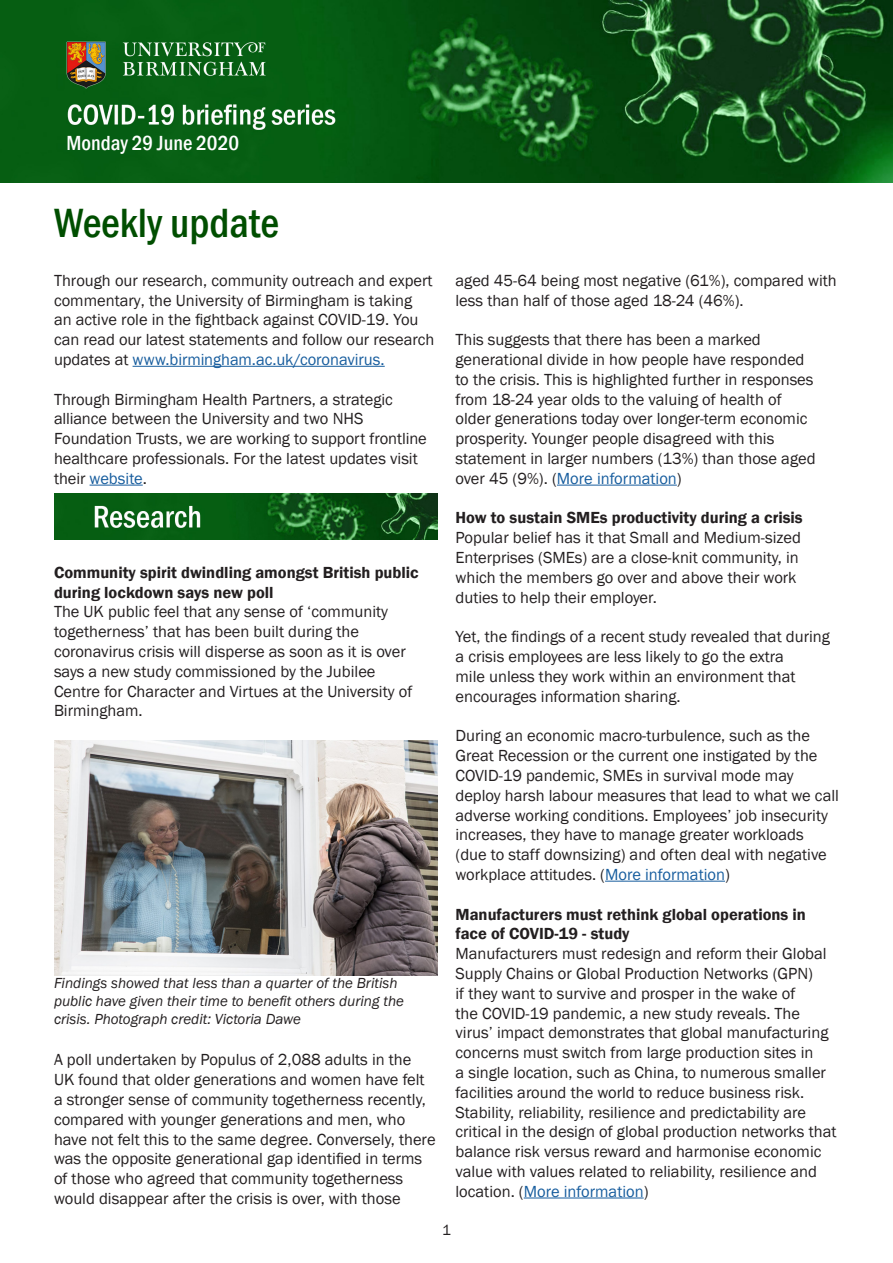
<style>
.page{position:relative;width:893px;height:1263px;background:#fff}
.page>*{position:absolute;margin:0;border:0;box-sizing:border-box;transform-origin:0 0}
.t1{font:500 condensed 42px "Franklin Gothic";color:#004e00}
.t2{font:500 condensed 21px "Franklin Gothic";color:#fff}
.t3{font:16.5px/19.8px "Franklin Gothic";color:#231f20}
.t4{font:600 16.5px/19.8px "Franklin Gothic";color:#231f20}
.t5{font:italic 15px/18px "Franklin Gothic";color:#231f20}
.t6{font:15px "Franklin Gothic";color:#231f20}
.s1{color:#175d9e}
</style>
<div class="page">
<img style="left:0;top:0;width:893px;height:183px">
<hr style="left:133px;top:366px;width:252px;height:1px;background:#175d9e">
<hr style="left:90px;top:485px;width:53px;height:1px;background:#175d9e">
<img style="left:54px;top:493px;width:383px;height:46px">
<hr style="left:557px;top:485px;width:120px;height:1px;background:#175d9e">
<hr style="left:605px;top:881px;width:120px;height:1px;background:#175d9e">
<hr style="left:524px;top:1197px;width:120px;height:1px;background:#175d9e">
<img style="left:54px;top:741px;width:383px;height:234px">
<p class="t2" style="left:67px;top:129px;width:174px">Monday 29 June 2020</p>
<p class="t1" style="left:54px;top:195px;width:226px">Weekly update</p>
<p class="t3" style="left:54px;top:271px;width:382px">Through our research, community outreach and expert commentary, the University of Birmingham is taking<br>an active role in the fightback against COVID-19. You can read our latest statements and follow our research updates at <span class="s1">www.birmingham.ac.uk/coronavirus.</span></p>
<p class="t3" style="left:54px;top:390px;width:374px">Through Birmingham Health Partners, a strategic alliance between the University and two NHS Foundation Trusts, we are working to support frontline healthcare professionals. For the latest updates visit their <span class="s1">website</span>.</p>
<p class="t4" style="left:54px;top:563px;width:366px">Community spirit dwindling amongst British public during lockdown says new poll</p>
<p class="t3" style="left:54px;top:602px;width:360px">The UK public feel that any sense of ‘community togetherness’ that has been built during the coronavirus crisis will disperse as soon as it is over says a new study commissioned by the Jubilee Centre for Character and Virtues at the University of Birmingham.</p>
<p class="t5" style="left:54px;top:974px;width:352px">Findings showed that less than a quarter of the British public have given their time to benefit others during the crisis. Photograph credit: Victoria Dawe</p>
<p class="t3" style="left:54px;top:1050px;width:383px">A poll undertaken by Populus of 2,088 adults in the UK found that older generations and women have felt a stronger sense of community togetherness recently, compared with younger generations and men, who have not felt this to the same degree. Conversely, there was the opposite generational gap identified in terms of those who agreed that community togetherness would disappear after the crisis is over, with those</p>
<p class="t3" style="left:455px;top:271px;width:383px">aged 45-64 being most negative (61%), compared with less than half of those aged 18-24 (46%).</p>
<p class="t3" style="left:455px;top:330px;width:362px">This suggests that there has been a marked generational divide in how people have responded to the crisis. This is highlighted further in responses from 18-24 year olds to the valuing of health of older generations today over longer-term economic prosperity. Younger people disagreed with this statement in larger numbers (13%) than those aged over 45 (9%). (<span class="s1">More information</span>)</p>
<p class="t4" style="left:455px;top:508px;width:349px">How to sustain SMEs productivity during a crisis</p>
<p class="t3" style="left:455px;top:528px;width:347px">Popular belief has it that Small and Medium-sized Enterprises (SMEs) are a close-knit community, in which the members go over and above their work duties to help their employer.</p>
<p class="t3" style="left:455px;top:627px;width:376px">Yet, the findings of a recent study revealed that during a crisis employees are less likely to go the extra<br>mile unless they work within an environment that encourages information sharing.</p>
<p class="t3" style="left:455px;top:726px;width:385px">During an economic macro-turbulence, such as the Great Recession or the current one instigated by the COVID-19 pandemic, SMEs in survival mode may deploy harsh labour measures that lead to what we call adverse working conditions. Employees’ job insecurity increases, they have to manage greater workloads (due to staff downsizing) and often deal with negative workplace attitudes. (<span class="s1">More information</span>)</p>
<p class="t4" style="left:455px;top:904px;width:352px">Manufacturers must rethink global operations in face of COVID-19 - study</p>
<p class="t3" style="left:455px;top:944px;width:382px">Manufacturers must redesign and reform their Global Supply Chains or Global Production Networks (GPN)<br>if they want to survive and prosper in the wake of<br>the COVID-19 pandemic, a new study reveals. The virus’ impact demonstrates that global manufacturing concerns must switch from large production sites in<br>a single location, such as China, to numerous smaller facilities around the world to reduce business risk.<br>Stability, reliability, resilience and predictability are critical in the design of global production networks that balance risk versus reward and harmonise economic value with values related to reliability, resilience and location. (<span class="s1">More information</span>)</p>
<p class="t6" style="left:442px;top:1221px;width:10px">1</p>
</div>
